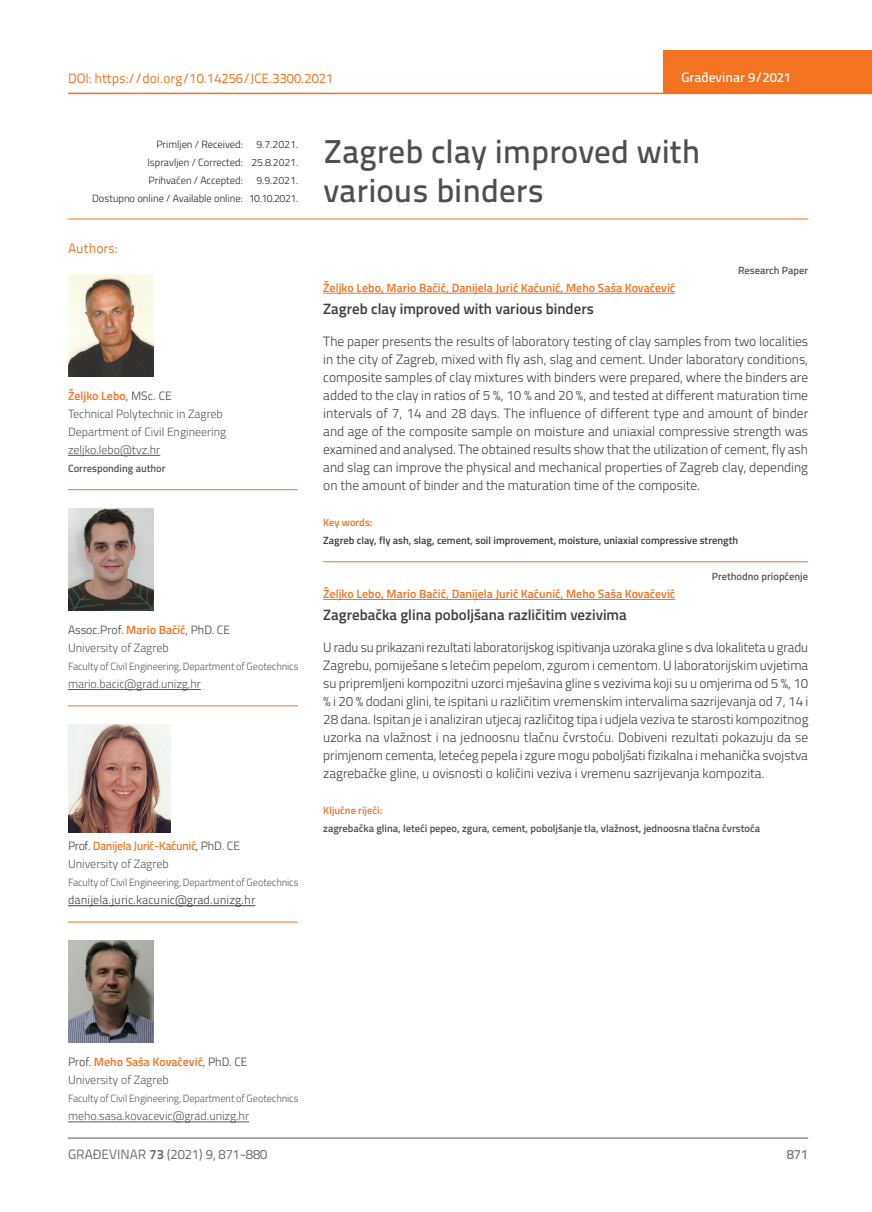
<style>
.page{position:relative;width:872px;height:1212px;background:#fff}
.page>*{position:absolute;margin:0;border:0;box-sizing:border-box;transform-origin:0 0}
.t1{font:500 33px/39px "Titillium Text 22 L";color:#4f4f51}
.t2{font:600 15px "Titillium";color:#3e3e3f}
.t3{font:300 13.5px/18px "Titillium";color:#3e3e3f;text-align:justify}
.t4{font:13.5px "Titillium Text 22 L";color:#f47321}
.t5{font:13.5px "Titillium Text 22 L";color:#6c6d70}
.t6{font:500 13.5px "Titillium Text 22 L";color:#fff}
.t7{font:500 13.5px "Titillium Text 22 L";color:#787a7d}
.t8{font:300 12px/18px "Titillium";color:#57585a}
.t9{font:600 12px "Titillium";color:#f47321}
.t10{font:300 12px/18px "Titillium";color:#3e3e3f}
.t11{font:300 12px "Titillium Text 22 L";color:#3e3e3f}
.t12{font:500 12px "Titillium Text 22 L";letter-spacing:-.04em;color:#f47321}
.t13{font:300 10.5px "Titillium";letter-spacing:-.005em;color:#57585a}
.t14{font:300 10.5px/18px "Titillium";color:#231f20;text-align:right}
.t15{font:600 10.5px "Titillium";color:#4f4f51}
.t16{font:600 10.5px "Titillium";color:#3e3e3f}
.t17{font:600 10.5px "Titillium";color:#57585a}
.t18{font:600 10.5px "Titillium";color:#f47321}
.s1{font-weight:600;color:#f47321}
.s2{color:#3e3e3f}
.s3{font-family:"Titillium Text 22 L";color:#3e3e3f}
.s4{color:#57585a}
.s5{font-weight:300;color:#3e3e3f}
.s6{font-family:"Titillium";font-weight:300;color:#3e3e3f}
.s7{font-weight:700}
</style>
<div class="page">
<hr style="left:68px;top:93px;width:804px;height:1px;background:#f47321">
<div style="left:663px;top:50px;width:209px;height:44px;background:#f47321"></div>
<hr style="left:68px;top:1138px;width:740px;height:1px;background:#57585a">
<hr style="left:68px;top:219px;width:740px;height:1px;background:#f47321">
<hr style="left:323px;top:293px;width:352px;height:1px;background:#f47321">
<hr style="left:323px;top:599px;width:352px;height:1px;background:#f47321">
<hr style="left:323px;top:561px;width:485px;height:1px;background:#f47321">
<hr style="left:68px;top:455px;width:92px;height:1px;background:#57585a">
<hr style="left:68px;top:689px;width:133px;height:1px;background:#57585a">
<hr style="left:68px;top:905px;width:187px;height:1px;background:#3e3e3f">
<hr style="left:68px;top:1121px;width:181px;height:1px;background:#57585a">
<img style="left:68px;top:274px;width:85px;height:102px">
<hr style="left:68px;top:489px;width:230px;height:1px;background:#f47321">
<img style="left:68px;top:508px;width:85px;height:102px">
<hr style="left:68px;top:706px;width:230px;height:1px;background:#f47321">
<img style="left:68px;top:725px;width:102px;height:107px">
<hr style="left:68px;top:922px;width:230px;height:1px;background:#f47321">
<img style="left:68px;top:940px;width:85px;height:102px">
<p class="t4" style="left:68px;top:68px;width:267px">DOI: https://doi.org/10.14256/JCE.3300.2021</p>
<p class="t6" style="left:681px;top:67px;width:111px">Građevinar 9/2021</p>
<p class="t14" style="left:249px;top:134px;width:51px">9.7.2021.<br>25.8.2021.<br>9.9.2021.<br>10.10.2021.</p>
<h1 class="t1" style="left:323px;top:130px;width:378px">Zagreb clay improved with various binders</h1>
<p class="t14" style="left:92px;top:134px;width:152px">Primljen / Received:<br>Ispravljen / Corrected:<br>Prihvaćen / Accepted:<br>Dostupno online / Available online:</p>
<p class="t4" style="left:68px;top:239px;width:51px">Authors:</p>
<p class="t17" style="left:738px;top:262px;width:71px">Research Paper</p>
<p class="t8" style="left:68px;top:386px;width:160px"><span class="s1">Željko Lebo</span><span class="s2">,</span> <span class="s3">MSc. CE<br></span>Technical Polytechnic in Zagreb<br>Department of Civil Engineering zeljko.lebo@tvz.hr</p>
<p class="t17" style="left:68px;top:460px;width:99px">Corresponding author</p>
<p class="t10" style="left:68px;top:620px;width:164px">Assoc.Prof. <span class="s1">Mario Bačić</span>, PhD. CE<br><span class="s4">University of Zagreb</span></p>
<p class="t13" style="left:68px;top:659px;width:232px">Faculty of Civil Engineering, Department of Geotechnics</p>
<p class="t8" style="left:68px;top:674px;width:134px">mario.bacic@grad.unizg.hr</p>
<p class="t12" style="left:68px;top:837px;width:173px"><span class="s5">Prof.</span> Danijela Jurić-Kaćunić<span class="s5">,</span> <span class="s6">PhD. CE</span></p>
<p class="t8" style="left:68px;top:854px;width:102px">University of Zagreb</p>
<p class="t13" style="left:68px;top:875px;width:232px">Faculty of Civil Engineering, Department of Geotechnics</p>
<p class="t11" style="left:68px;top:891px;width:189px">danijela.juric.kacunic@grad.unizg.hr</p>
<p class="t9" style="left:323px;top:278px;width:353px">Željko Lebo, Mario Bačić, Danijela Jurić Kaćunić, Meho Saša Kovačević</p>
<p class="t2" style="left:323px;top:298px;width:272px">Zagreb clay improved with various binders</p>
<p class="t3" style="left:323px;top:331px;width:486px">The paper presents the results of laboratory testing of clay samples from two localities in the city of Zagreb, mixed with fly ash, slag and cement. Under laboratory conditions, composite samples of clay mixtures with binders were prepared, where the binders are added to the clay in ratios of 5 %, 10 % and 20 %, and tested at different maturation time intervals of 7, 14 and 28 days. The influence of different type and amount of binder and age of the composite sample on moisture and uniaxial compressive strength was examined and analysed. The obtained results show that the utilization of cement, fly ash and slag can improve the physical and mechanical properties of Zagreb clay, depending on the amount of binder and the maturation time of the composite.</p>
<p class="t18" style="left:323px;top:514px;width:51px">Key words:</p>
<p class="t16" style="left:323px;top:532px;width:416px">Zagreb clay, fly ash, slag, cement, soil improvement, moisture, uniaxial compressive strength</p>
<p class="t17" style="left:712px;top:568px;width:98px">Prethodno priopćenje</p>
<p class="t9" style="left:323px;top:585px;width:353px">Željko Lebo, Mario Bačić, Danijela Jurić Kaćunić, Meho Saša Kovačević</p>
<p class="t2" style="left:323px;top:604px;width:305px">Zagrebačka glina poboljšana različitim vezivima</p>
<p class="t3" style="left:323px;top:638px;width:487px">U radu su prikazani rezultati laboratorijskog ispitivanja uzoraka gline s dva lokaliteta u gradu Zagrebu, pomiješane s letećim pepelom, zgurom i cementom. U laboratorijskim uvjetima su pripremljeni kompozitni uzorci mješavina gline s vezivima koji su u omjerima od 5 %, 10 % i 20 % dodani glini, te ispitani u različitim vremenskim intervalima sazrijevanja od 7, 14 i 28 dana. Ispitan je i analiziran utjecaj različitog tipa i udjela veziva te starosti kompozitnog uzorka na vlažnost i na jednoosnu tlačnu čvrstoću. Dobiveni rezultati pokazuju da se primjenom cementa, letećeg pepela i zgure mogu poboljšati fizikalna i mehanička svojstva zagrebačke gline, u ovisnosti o količini veziva i vremenu sazrijevanja kompozita.</p>
<p class="t18" style="left:323px;top:802px;width:60px">Ključne riječi:</p>
<p class="t15" style="left:323px;top:820px;width:438px">zagrebačka glina, leteći pepeo, zgura, cement, poboljšanje tla, vlažnost, jednoosna tlačna čvrstoća</p>
<p class="t8" style="left:68px;top:1052px;width:181px"><span class="s2">Prof.</span> <span class="s1">Meho Saša Kovačević</span><span class="s2">, PhD. CE<br></span>University of Zagreb</p>
<p class="t13" style="left:68px;top:1091px;width:232px">Faculty of Civil Engineering, Department of Geotechnics</p>
<p class="t8" style="left:68px;top:1106px;width:182px">meho.sasa.kovacevic@grad.unizg.hr</p>
<p class="t5" style="left:68px;top:1144px;width:201px">GRAĐEVINAR <span class="s7">73</span> (2021) 9, 871-880</p>
<p class="t7" style="left:786px;top:1144px;width:23px">871</p>
</div>
